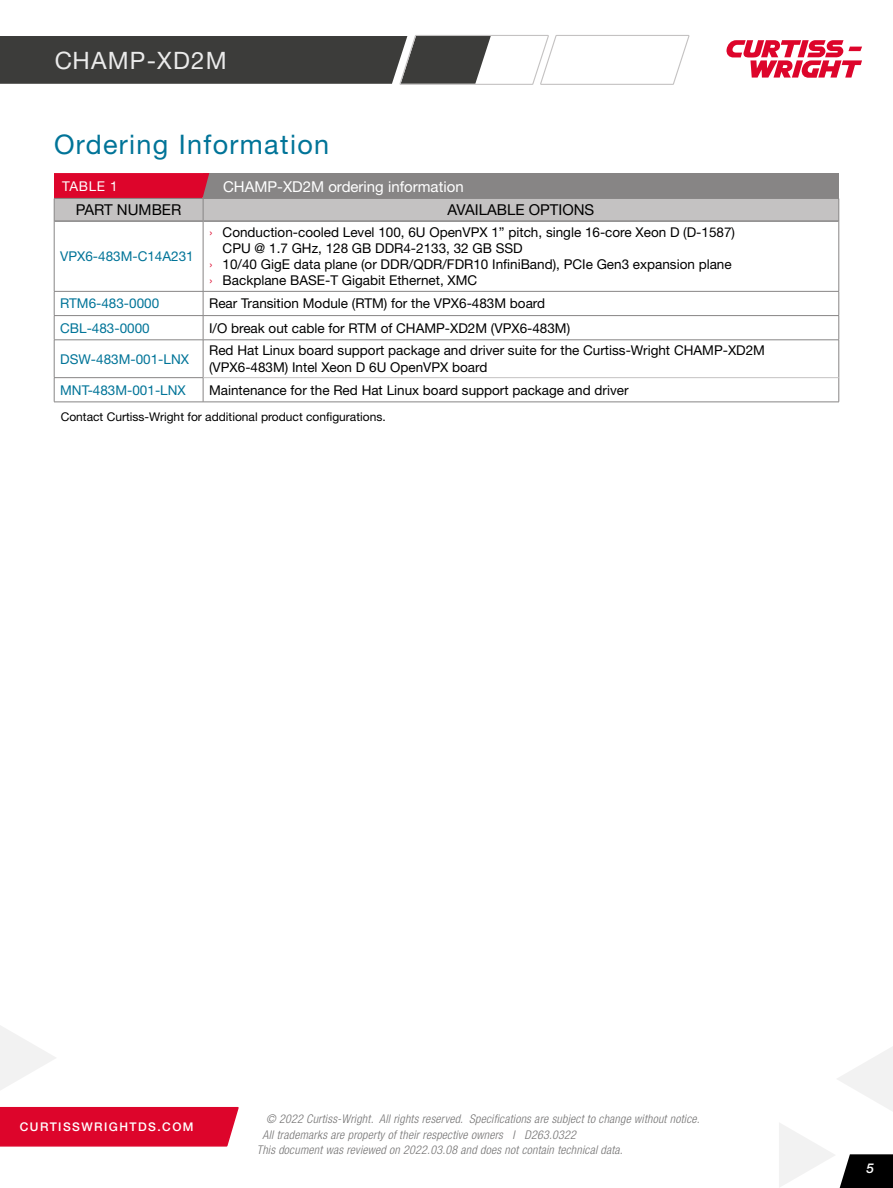
<style>
.page{position:relative;width:893px;height:1188px;background:#fff}
.page>*{position:absolute;margin:0;border:0;box-sizing:border-box;transform-origin:0 0}
.Section_Heading_-_Ti{font:27px "Helvetica Neue LT Std";letter-spacing:.05em;color:#007498}
.t1{font:24px "Helvetica Neue LT Std";letter-spacing:.05em;color:#fff}
.Table_Heading{font:15px "Helvetica Neue LT Std";color:#fff}
.Table_Column_Heading{font:15px "Helvetica Neue LT Std";color:#000}
.Table_Text{font:13.5px/16.2px "Helvetica Neue LT Std";color:#000}
.Table_Row_Heading{font:13.5px "Helvetica Neue LT Std";color:#007498}
.Table_Bullet_-_Tier{font:13.5px "Helvetica Neue LT Std";color:#000}
.Table_Label{font:13.5px "Helvetica Neue LT Std";letter-spacing:.05em;color:#fff}
.t2{font:italic 500 13.5px "Helvetica Neue LT Std";color:#fff}
.t3{font:italic 300 condensed 12px "Helvetica Neue LT Std";letter-spacing:.02em;color:#747373}
.Table_Note_Heading{font:12px "Helvetica Neue LT Std";color:#000}
.t4{font:500 12px "Helvetica Neue LT Std";letter-spacing:.12em;color:#fff}
.s1{font-weight:300;color:#dd052b}
</style>
<div class="page">
<div style="left:0;top:1107px;width:239px;height:40px;background:#dd052b"></div>
<svg style="left:726px;top:40px;width:136px;height:38px"></svg>
<svg style="left:0;top:35px;width:690px;height:50px"></svg>
<svg style="left:779px;top:1123px;width:114px;height:65px"></svg>
<svg style="left:0;top:1026px;width:56px;height:64px"></svg>
<svg style="left:837px;top:1047px;width:56px;height:64px"></svg>
<svg style="left:55px;top:222px;width:783px;height:180px"></svg>
<hr style="left:54px;top:221px;width:1px;height:70px;background:#878585">
<hr style="left:203px;top:222px;width:1px;height:69px;background:#878585">
<hr style="left:838px;top:221px;width:1px;height:70px;background:#878585">
<hr style="left:54px;top:291px;width:149px;height:1px;background:#878585">
<hr style="left:203px;top:291px;width:636px;height:1px;background:#878585">
<hr style="left:54px;top:315px;width:149px;height:1px;background:#878585">
<svg style="left:54px;top:292px;width:1px;height:48px"></svg>
<hr style="left:203px;top:315px;width:636px;height:1px;background:#878585">
<svg style="left:203px;top:292px;width:1px;height:48px"></svg>
<svg style="left:838px;top:292px;width:1px;height:48px"></svg>
<hr style="left:54px;top:340px;width:149px;height:1px;background:#878585">
<hr style="left:54px;top:340px;width:1px;height:37px;background:#878585">
<hr style="left:203px;top:340px;width:636px;height:1px;background:#878585">
<hr style="left:203px;top:340px;width:1px;height:37px;background:#878585">
<hr style="left:838px;top:340px;width:1px;height:38px;background:#878585">
<hr style="left:54px;top:377px;width:149px;height:1px;background:#878585">
<svg style="left:54px;top:378px;width:1px;height:24px"></svg>
<svg style="left:203px;top:378px;width:1px;height:24px"></svg>
<svg style="left:838px;top:378px;width:1px;height:24px"></svg>
<hr style="left:54px;top:402px;width:149px;height:1px;background:#878585">
<hr style="left:203px;top:402px;width:636px;height:1px;background:#878585">
<hr style="left:203px;top:377px;width:636px;height:1px;background:#c4c2c2">
<svg style="left:54px;top:173px;width:785px;height:47px;background:#ab9397"></svg>
<hr style="left:54px;top:220px;width:149px;height:2px;background:#878585">
<hr style="left:203px;top:220px;width:636px;height:2px;background:#878585">
<h2 class="t1" style="left:54px;top:46px;width:174px">CHAMP-XD2M</h2>
<p class="Section_Heading_-_Ti" style="left:54px;top:129px;width:277px">Ordering Information</p>
<p class="Table_Label" style="left:62px;top:178px;width:57px">TABLE 1</p>
<p class="Table_Heading" style="left:223px;top:177px;width:242px">CHAMP-XD2M ordering information</p>
<p class="Table_Column_Heading" style="left:76px;top:201px;width:107px">PART NUMBER</p>
<p class="Table_Column_Heading" style="left:448px;top:201px;width:148px">AVAILABLE OPTIONS</p>
<p class="Table_Row_Heading" style="left:60px;top:248px;width:135px">VPX6-483M-C14A231</p>
<p class="Table_Text" style="left:223px;top:224px;width:514px;text-indent:-14px"><span class="s1">›</span> Conduction-cooled Level 100, 6U OpenVPX 1” pitch, single 16-core Xeon D (D-1587)<br>CPU @ 1.7 GHz, 128 GB DDR4-2133, 32 GB SSD</p>
<p class="Table_Text" style="left:209px;top:256px;width:524px"><span class="s1">›</span> 10/40 GigE data plane (or DDR/QDR/FDR10 InfiniBand), PCIe Gen3 expansion plane</p>
<p class="Table_Text" style="left:209px;top:272px;width:270px"><span class="s1">›</span> Backplane BASE-T Gigabit Ethernet, XMC</p>
<p class="Table_Row_Heading" style="left:60px;top:295px;width:101px">RTM6-483-0000</p>
<p class="Table_Text" style="left:209px;top:295px;width:338px">Rear Transition Module (RTM) for the VPX6-483M board</p>
<p class="Table_Row_Heading" style="left:60px;top:320px;width:91px">CBL-483-0000</p>
<p class="Table_Bullet_-_Tier" style="left:209px;top:320px;width:363px">I/O break out cable for RTM of CHAMP-XD2M (VPX6-483M)</p>
<p class="Table_Row_Heading" style="left:60px;top:351px;width:130px">DSW-483M-001-LNX</p>
<p class="Table_Text" style="left:209px;top:342px;width:557px">Red Hat Linux board support package and driver suite for the Curtiss-Wright CHAMP-XD2M (VPX6-483M) Intel Xeon D 6U OpenVPX board</p>
<p class="Table_Row_Heading" style="left:60px;top:382px;width:127px">MNT-483M-001-LNX</p>
<p class="Table_Text" style="left:209px;top:382px;width:421px">Maintenance for the Red Hat Linux board support package and driver</p>
<p class="Table_Note_Heading" style="left:61px;top:410px;width:326px">Contact Curtiss-Wright for additional product configurations.</p>
<p class="t4" style="left:20px;top:1120px;width:175px">CURTISSWRIGHTDS.COM</p>
<p class="t3" style="left:266px;top:1112px;width:435px">© 2022 Curtiss-Wright. All rights reserved. Specifications are subject to change without notice.</p>
<p class="t3" style="left:263px;top:1128px;width:315px">All trademarks are property of their respective owners I D263.0322</p>
<p class="t3" style="left:257px;top:1143px;width:368px">This document was reviewed on 2022.03.08 and does not contain technical data.</p>
<p class="t2" style="left:867px;top:1160px;width:9px">5</p>
</div>
